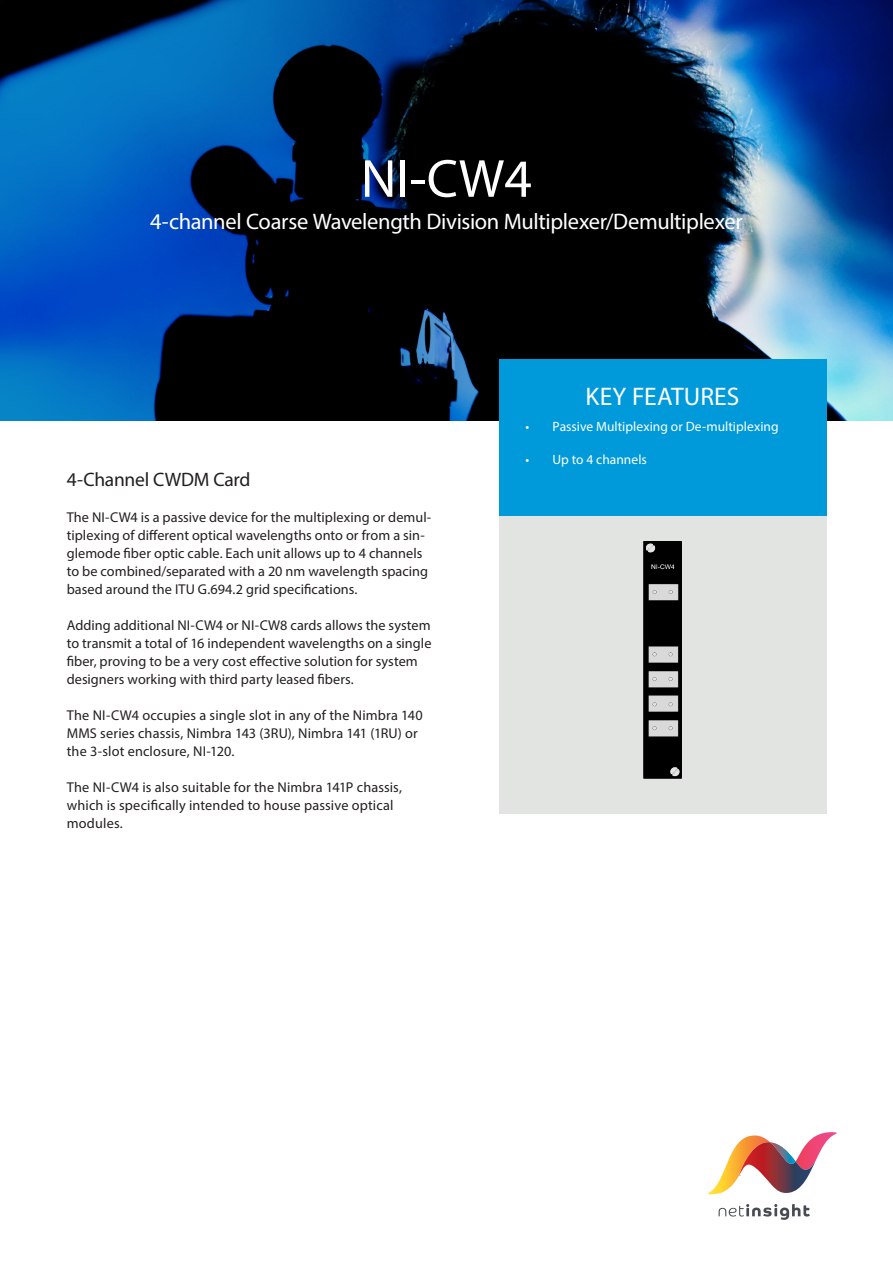
<style>
.page{position:relative;width:893px;height:1263px;background:#fff}
.page>*{position:absolute;margin:0;border:0;box-sizing:border-box;transform-origin:0 0}
.t1{font:54px "Myriad Pro";color:#fff}
.t2{font:25.5px "Myriad Pro";letter-spacing:.005em;color:#fff}
.t3{font:22.5px "Myriad Pro";letter-spacing:-.015em;color:#fff}
.Picture{font:19.5px "Myriad Pro";letter-spacing:-.015em;color:#231f20}
.Picture-2{font:14.25px/18px "Myriad Pro";letter-spacing:.005em;color:#231f20}
.t4{font:13.5px "Myriad Pro";color:#fff}
</style>
<div class="page">
<img style="left:0;top:0;width:893px;height:421px">
<div style="left:499px;top:359px;width:327px;height:157px;background:#009ada"></div>
<div style="left:499px;top:516px;width:327px;height:297px;background:#e2e4e2"></div>
<svg style="left:719px;top:1204px;width:91px;height:16px"></svg>
<svg style="left:708px;top:1132px;width:129px;height:62px"></svg>
<img style="left:739px;top:1164px;width:47px;height:29px">
<img style="left:643px;top:541px;width:39px;height:238px">
<p class="t1" style="left:361px;top:145px;width:173px">NI-CW4</p>
<p class="t3" style="left:150px;top:208px;width:594px">4-channel Coarse Wavelength Division Multiplexer/Demultiplexer</p>
<p class="t2" style="left:586px;top:381px;width:155px">KEY FEATURES</p>
<p class="Picture" style="left:67px;top:467px;width:185px">4-Channel CWDM Card</p>
<p class="Picture-2" style="left:67px;top:508px;width:366px">The NI-CW4 is a passive device for the multiplexing or demul&shy;tiplexing of different optical wavelengths onto or from a sin&shy;glemode fiber optic cable. Each unit allows up to 4 channels to be combined/separated with a 20 nm wavelength spacing based around the ITU G.694.2 grid specifications.</p>
<p class="Picture-2" style="left:67px;top:616px;width:366px">Adding additional NI-CW4 or NI-CW8 cards allows the system to transmit a total of 16 independent wavelengths on a single fiber, proving to be a very cost effective solution for system designers working with third party leased fibers.</p>
<p class="Picture-2" style="left:67px;top:706px;width:358px">The NI-CW4 occupies a single slot in any of the Nimbra 140<br>MMS series chassis, Nimbra 143 (3RU), Nimbra 141 (1RU) or the 3-slot enclosure, NI-120.</p>
<p class="Picture-2" style="left:67px;top:778px;width:337px">The NI-CW4 is also suitable for the Nimbra 141P chassis, which is specifically intended to house passive optical modules.</p>
<p class="t4" style="left:526px;top:418px;width:255px">• Passive Multiplexing or De-multiplexing</p>
<p class="t4" style="left:526px;top:451px;width:123px">• Up to 4 channels</p>
</div>
